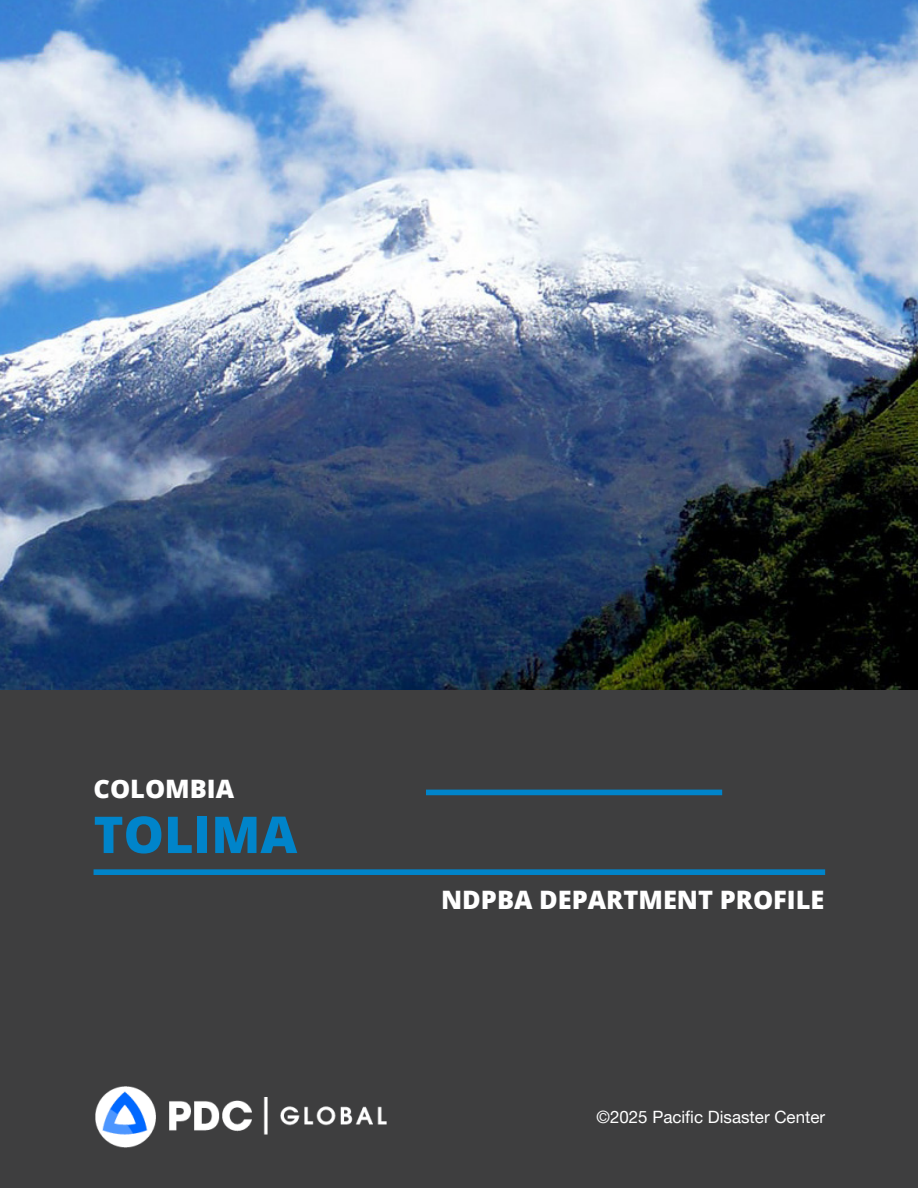
<style>
.page{position:relative;width:918px;height:1188px;background:#fff}
.page>*{position:absolute;margin:0;border:0;box-sizing:border-box;transform-origin:0 0}
.t1{font:800 50.85px "Open Sans";color:#0084ca}
.t2{font:800 25.35px "Open Sans";color:#fff}
.t3{font:16.95px "Helvetica Neue LT Pro";color:#fff}
</style>
<div class="page">
<div style="left:0;top:690px;width:918px;height:498px;background:#3e3e3f"></div>
<div style="left:426px;top:790px;width:296px;height:5px;background:#0084ca"></div>
<div style="left:94px;top:869px;width:731px;height:6px;background:#0084ca"></div>
<img style="left:0;top:0;width:918px;height:690px">
<img style="left:96px;top:1086px;width:290px;height:62px">
<p class="t2" style="left:94px;top:769px;width:142px">COLOMBIA</p>
<h1 class="t1" style="left:94px;top:796px;width:205px">TOLIMA</h1>
<p class="t2" style="left:441px;top:881px;width:385px">NDPBA DEPARTMENT PROFILE</p>
<p class="t3" style="left:596px;top:1107px;width:230px">©2025 Pacific Disaster Center</p>
</div>
